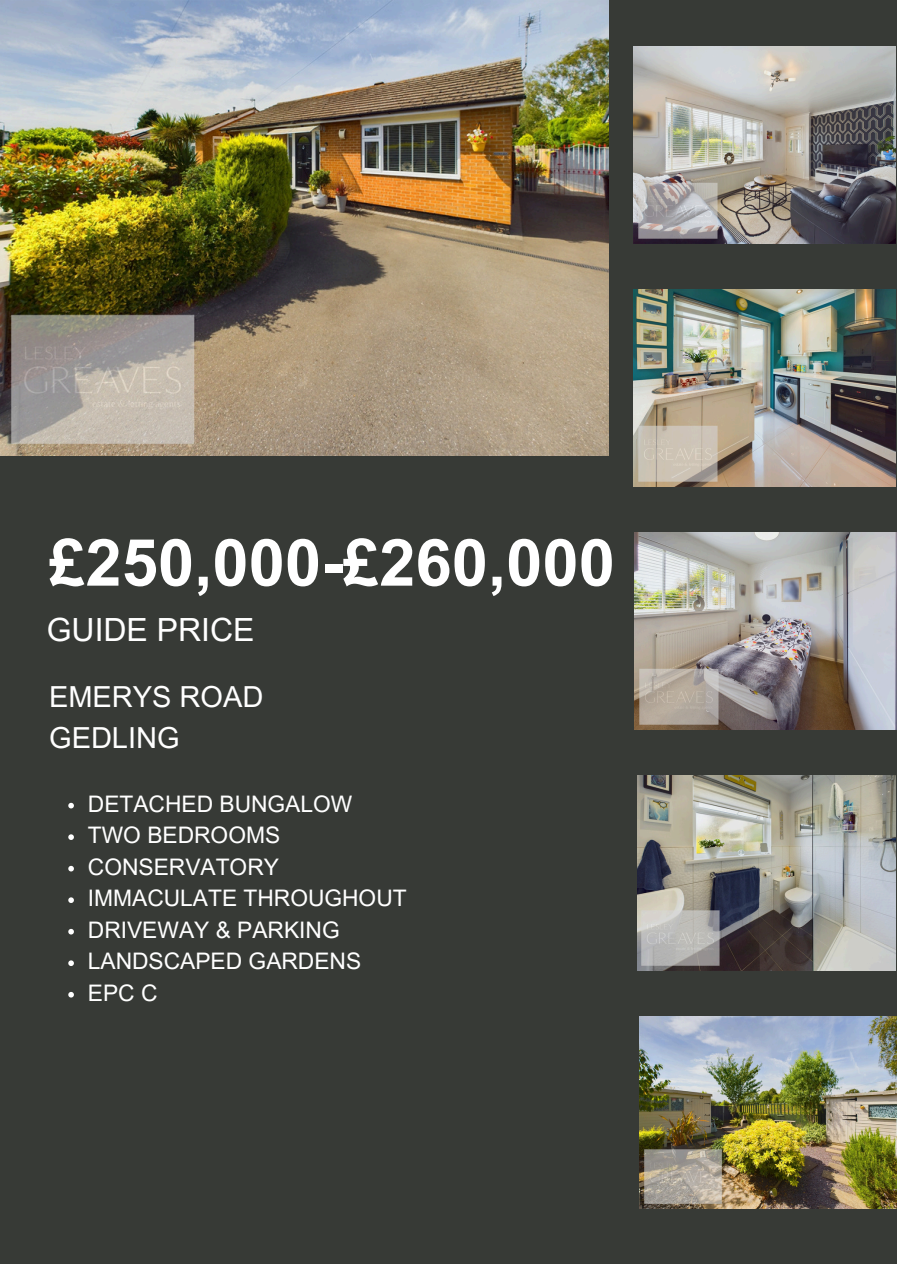
<style>
.page{position:relative;width:897px;height:1264px;background:#fff}
.page>*{position:absolute;margin:0;border:0;box-sizing:border-box;transform-origin:0 0}
.t1{font:700 65.25px "Arial MT Pro";color:#fff}
.t2{font:31.95px "Arial MT Pro";color:#fff}
.t3{font:28.95px/40.5px "Arial MT Pro";color:#fff}
.t4{font:22.8px "Arial MT Pro";color:#fff}
</style>
<div class="page">
<div style="left:0;top:0;width:897px;height:1263px;background:#373a36"></div>
<img style="left:0;top:0;width:608px;height:456px">
<img style="left:633px;top:289px;width:263px;height:197px">
<img style="left:633px;top:47px;width:263px;height:197px">
<img style="left:637px;top:775px;width:258px;height:195px">
<img style="left:634px;top:532px;width:262px;height:197px">
<img style="left:639px;top:1016px;width:257px;height:192px">
<svg style="left:68px;top:802px;width:6px;height:6px"></svg>
<svg style="left:68px;top:834px;width:6px;height:6px"></svg>
<svg style="left:68px;top:865px;width:6px;height:6px"></svg>
<svg style="left:68px;top:897px;width:6px;height:6px"></svg>
<svg style="left:68px;top:928px;width:6px;height:6px"></svg>
<svg style="left:68px;top:960px;width:6px;height:6px"></svg>
<svg style="left:68px;top:992px;width:6px;height:5px"></svg>
<p class="t1" style="left:49px;top:538px;width:567px">£250,000-£260,000</p>
<p class="t2" style="left:47px;top:617px;width:209px">GUIDE PRICE</p>
<p class="t3" style="left:49px;top:680px;width:216px">EMERYS ROAD<br>GEDLING</p>
<h2 class="t4" style="left:88px;top:795px;width:266px">DETACHED BUNGALOW</h2>
<p class="t4" style="left:88px;top:826px;width:194px">TWO BEDROOMS</p>
<p class="t4" style="left:88px;top:858px;width:192px">CONSERVATORY</p>
<p class="t4" style="left:88px;top:889px;width:320px">IMMACULATE THROUGHOUT</p>
<p class="t4" style="left:88px;top:921px;width:253px">DRIVEWAY &amp; PARKING</p>
<p class="t4" style="left:88px;top:952px;width:275px">LANDSCAPED GARDENS</p>
<p class="t4" style="left:88px;top:984px;width:71px">EPC C</p>
</div>
